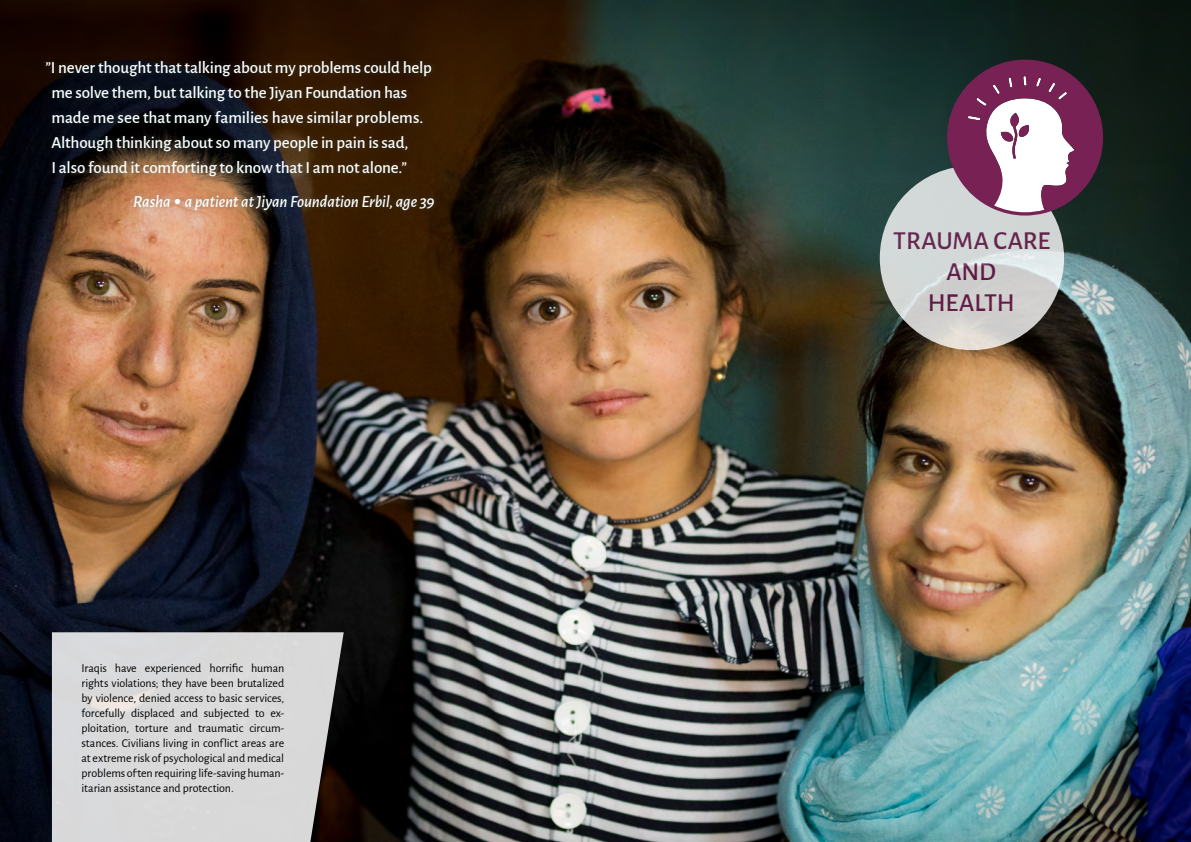
<style>
.page{position:relative;width:1191px;height:842px;background:#fff}
.page>*{position:absolute;margin:0;border:0;box-sizing:border-box;transform-origin:0 0}
.t1{font:500 26px/31.2px "Alegreya Sans";letter-spacing:-.005em;color:#772054;text-align:center}
.Fliesstext{font:500 17px/25px "Alegreya Sans";letter-spacing:-.01em;color:#fff}
.Fliesstext-2{font:italic 500 17px "Alegreya Sans";letter-spacing:-.01em;color:#fff}
.TeaserText_Bildseite{font:12px/15px "Alegreya Sans";letter-spacing:-.01em;color:#000;text-align:justify}
</style>
<div class="page">
<img style="left:0;top:0;width:1191px;height:842px">
<svg style="left:879px;top:166px;width:185px;height:184px;background:#d2d5d4"></svg>
<svg style="left:947px;top:60px;width:156px;height:156px"></svg>
<div style="left:41px;top:55px;width:398px;height:161px;background:#39737c;opacity:.3"></div>
<svg style="left:52px;top:632px;width:292px;height:210px;background:#cdcccd"></svg>
<p class="Fliesstext" style="left:51px;top:54px;width:382px;text-indent:-6px">”I never thought that talking about my problems could help me solve them, but talking to the Jiyan Foundation has made me see that many families have similar problems.<br>Although thinking about so many people in pain is sad,<br>I also found it comforting to know that I am not alone.”</p>
<p class="Fliesstext-2" style="left:133px;top:189px;width:303px">Rasha <sup>⚫</sup> a patient at Jiyan Foundation Erbil, age 39</p>
<p class="TeaserText_Bildseite" style="left:81px;top:660px;width:204px">Iraqis have experienced horrific human rights violations; they have been brutalized by violence, denied access to basic services, forcefully displaced and subjected to ex&shy;ploitation, torture and traumatic circum&shy;stances. Civilians living in conflict areas are at extreme risk of psychological and medical problems often requiring life-saving human&shy;itarian assistance and protection.</p>
<h1 class="t1" style="left:893px;top:223px;width:159px">TRAUMA CARE<br>AND<br>HEALTH</h1>
</div>
